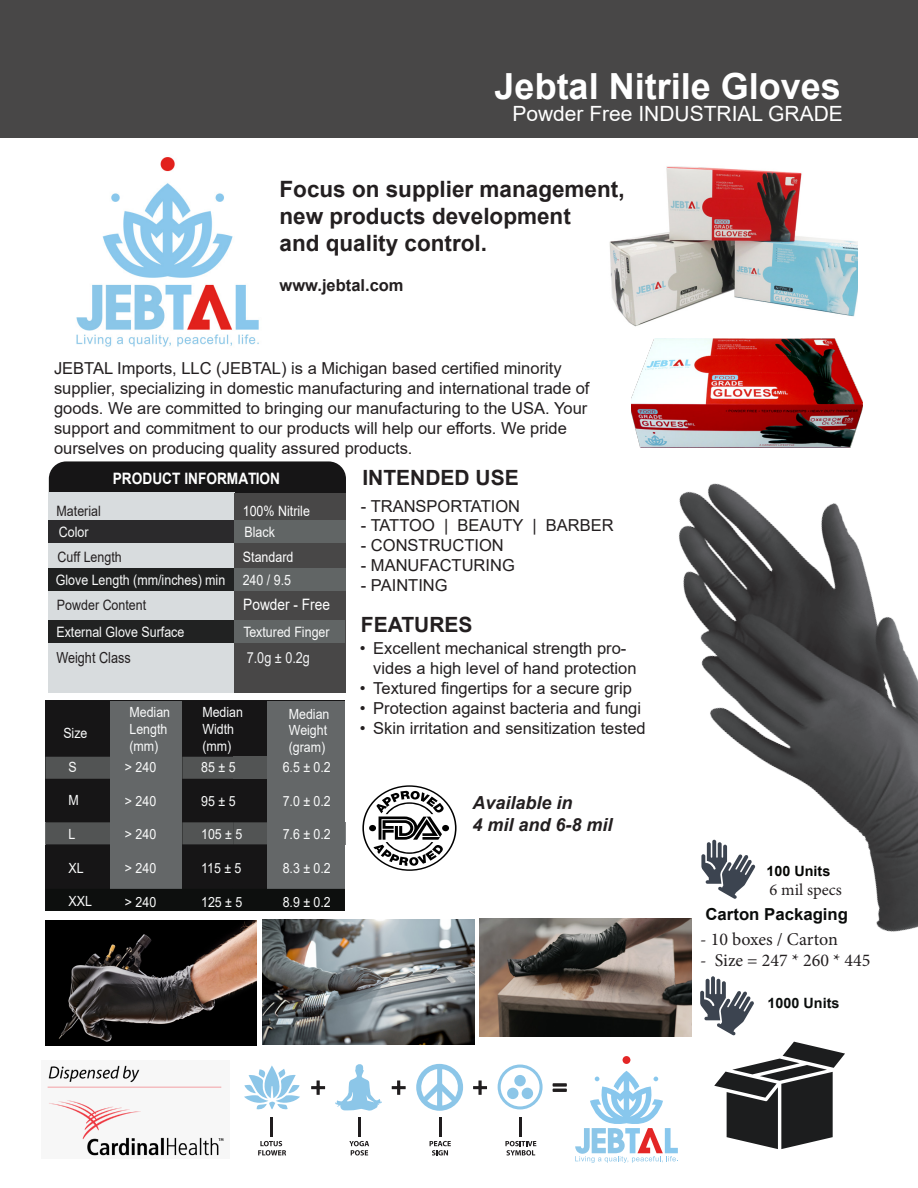
<style>
.page{position:relative;width:918px;height:1188px;background:#fff}
.page>*{position:absolute;margin:0;border:0;box-sizing:border-box;transform-origin:0 0}
.t1{font:700 36px "Arial";color:#fff}
.t2{font:700 22.5px "Arial";color:#231f20}
.t3{font:21px "Arial";color:#fff}
.t4{font:700 21px "Arial";color:#231f20}
.t5{font:18px "Minion Pro";color:#231f20}
.t6{font:italic 700 18px "Arial";color:#231f20}
.t7{font:16.5px/19.8px "Arial";color:#231f20}
.t8{font:700 16.5px "Arial";color:#0a0c0b}
.t9{font:700 16.5px "Arial";color:#231f20}
.t10{font:16.5px "Minion Pro";color:#231f20}
.t11{font:700 15.75px "Arial";color:#fff;scale:.87 1}
.t12{font:15.75px "Arial";color:#fff;scale:.87 1}
.t13{font:15.3px "Arial";color:#231f20;scale:.83 1}
.t14{font:15.3px "Arial";color:#f2f3f4;scale:.83 1}
.t15{font:14.25px "Arial";color:#f9fafa;scale:.87 1}
.t16{font:14.25px "Arial";color:#231f20;scale:.87 1}
.t17{font:14.25px "Arial";color:#fff;scale:.87 1}
.t18{font:700 14.1px "Arial";color:#0b0e0d}
.t19{font:700 14.1px "Arial";color:#040503}
.t20{font:13.95px/16.8px "Arial";color:#f9fafa;scale:.89 1}
</style>
<div class="page">
<div style="left:0;top:0;width:917px;height:138px;background:#484747"></div>
<img style="left:76px;top:157px;width:183px;height:190px">
<img style="left:609px;top:166px;width:249px;height:161px">
<img style="left:631px;top:339px;width:231px;height:108px">
<img style="left:670px;top:483px;width:248px;height:467px">
<div style="left:623px;top:1056px;width:7px;height:8px;background:#e32626;border-radius:50%"></div>
<svg style="left:575px;top:1071px;width:103px;height:92px"></svg>
<svg style="left:311px;top:1080px;width:14px;height:15px"></svg>
<svg style="left:392px;top:1080px;width:14px;height:15px"></svg>
<svg style="left:473px;top:1080px;width:14px;height:15px"></svg>
<svg style="left:553px;top:1083px;width:14px;height:4px"></svg>
<hr style="left:553px;top:1089px;width:14px;height:3px;background:#201d1e">
<svg style="left:335px;top:1064px;width:47px;height:47px"></svg>
<svg style="left:258px;top:1117px;width:28px;height:39px"></svg>
<svg style="left:349px;top:1117px;width:20px;height:39px"></svg>
<svg style="left:430px;top:1117px;width:21px;height:38px"></svg>
<svg style="left:505px;top:1117px;width:31px;height:39px"></svg>
<svg style="left:498px;top:1065px;width:45px;height:44px"></svg>
<svg style="left:244px;top:1065px;width:56px;height:45px"></svg>
<svg style="left:416px;top:1064px;width:47px;height:47px"></svg>
<img style="left:47px;top:1065px;width:177px;height:91px">
<svg style="left:701px;top:840px;width:54px;height:59px"></svg>
<svg style="left:700px;top:976px;width:54px;height:60px"></svg>
<svg style="left:714px;top:1042px;width:131px;height:107px"></svg>
<img style="left:45px;top:920px;width:212px;height:125px">
<img style="left:263px;top:920px;width:211px;height:125px">
<img style="left:480px;top:919px;width:211px;height:117px">
<div style="left:49px;top:461px;width:297px;height:231px;background:#161516;border-radius:17px"></div>
<div style="left:48px;top:493px;width:187px;height:200px;background:#d8dcde"></div>
<div style="left:235px;top:493px;width:111px;height:200px;background:#484747"></div>
<div style="left:48px;top:521px;width:187px;height:22px;background:#2b2a2c"></div>
<div style="left:235px;top:521px;width:111px;height:22px;background:#616565"></div>
<div style="left:48px;top:568px;width:187px;height:22px;background:#202121"></div>
<div style="left:235px;top:568px;width:111px;height:22px;background:#616565"></div>
<div style="left:48px;top:621px;width:186px;height:22px;background:#212222"></div>
<svg style="left:234px;top:621px;width:1px;height:22px"></svg>
<div style="left:235px;top:621px;width:110px;height:22px;background:#616565"></div>
<div style="left:45px;top:701px;width:300px;height:210px;background:#161516"></div>
<div style="left:110px;top:701px;width:72px;height:188px;background:#646768"></div>
<div style="left:267px;top:701px;width:78px;height:188px;background:#646768"></div>
<div style="left:45px;top:757px;width:188px;height:22px;background:#525454"></div>
<div style="left:110px;top:757px;width:72px;height:22px;background:#646768"></div>
<div style="left:233px;top:757px;width:34px;height:22px;background:#525454"></div>
<svg style="left:45px;top:822px;width:301px;height:22px"></svg>
<div style="left:267px;top:822px;width:78px;height:22px;background:#646768"></div>
<svg style="left:362px;top:785px;width:95px;height:86px"></svg>
<p class="t1" style="left:495px;top:61px;width:348px">Jebtal Nitrile Gloves</p>
<p class="t3" style="left:512px;top:99px;width:332px">Powder Free INDUSTRIAL GRADE</p>
<p class="t2" style="left:280px;top:173px;width:347px">Focus on supplier management,</p>
<p class="t2" style="left:280px;top:200px;width:293px">new products development</p>
<p class="t2" style="left:280px;top:227px;width:209px">and quality control.</p>
<p class="t9" style="left:280px;top:273px;width:126px">www.jebtal.com</p>
<p class="t7" style="left:54px;top:359px;width:537px">JEBTAL Imports, LLC (JEBTAL) is a Michigan based certified minority supplier, specializing in domestic manufacturing and international trade of goods. We are committed to bringing our manufacturing to the USA. Your support and commitment to our products will help our efforts. We pride ourselves on producing quality assured products.</p>
<p class="t11" style="left:113px;top:467px;width:194px">PRODUCT INFORMATION</p>
<p class="t16" style="left:57px;top:501px;width:52px">Material</p>
<p class="t17" style="left:243px;top:501px;width:79px">100% Nitrile</p>
<p class="t15" style="left:59px;top:522px;width:36px">Color</p>
<p class="t15" style="left:244px;top:522px;width:37px">Black</p>
<p class="t16" style="left:58px;top:547px;width:75px">Cuff Length</p>
<p class="t17" style="left:243px;top:547px;width:60px">Standard</p>
<p class="t16" style="left:57px;top:595px;width:104px">Powder Content</p>
<p class="t12" style="left:243px;top:594px;width:101px">Powder - Free</p>
<p class="t15" style="left:56px;top:570px;width:272px">Glove Length (mm/inches) min 240 / 9.5</p>
<p class="t15" style="left:56px;top:622px;width:149px">External Glove Surface</p>
<p class="t15" style="left:243px;top:622px;width:101px">Textured Finger</p>
<p class="t13" style="left:56px;top:647px;width:91px">Weight Class</p>
<p class="t14" style="left:247px;top:647px;width:78px">7.0g ± 0.2g</p>
<p class="t20" style="left:63px;top:725px;width:29px">Size</p>
<p class="t20" style="left:69px;top:758px;width:11px">S</p>
<p class="t20" style="left:69px;top:792px;width:13px">M</p>
<p class="t20" style="left:69px;top:826px;width:9px">L</p>
<p class="t20" style="left:69px;top:859px;width:19px">XL</p>
<p class="t20" style="left:69px;top:893px;width:28px">XXL</p>
<p class="t20" style="left:129px;top:704px;width:47px">Median<br>Length (mm)</p>
<p class="t20" style="left:202px;top:704px;width:47px">Median<br>Width (mm)</p>
<p class="t20" style="left:289px;top:705px;width:47px">Median<br>Weight (gram)</p>
<p class="t20" style="left:125px;top:759px;width:37px">&gt; 240</p>
<p class="t20" style="left:125px;top:792px;width:37px">&gt; 240</p>
<p class="t20" style="left:125px;top:826px;width:37px">&gt; 240</p>
<p class="t20" style="left:125px;top:860px;width:37px">&gt; 240</p>
<p class="t20" style="left:125px;top:893px;width:37px">&gt; 240</p>
<p class="t20" style="left:201px;top:759px;width:40px">85 ± 5</p>
<p class="t20" style="left:201px;top:792px;width:40px">95 ± 5</p>
<p class="t20" style="left:201px;top:826px;width:48px">105 ± 5</p>
<p class="t20" style="left:201px;top:860px;width:47px">115 ± 5</p>
<p class="t20" style="left:201px;top:893px;width:48px">125 ± 5</p>
<p class="t20" style="left:283px;top:759px;width:56px">6.5 ± 0.2</p>
<p class="t20" style="left:283px;top:792px;width:56px">7.0 ± 0.2</p>
<p class="t20" style="left:283px;top:826px;width:56px">7.6 ± 0.2</p>
<p class="t20" style="left:283px;top:860px;width:56px">8.3 ± 0.2</p>
<p class="t20" style="left:283px;top:893px;width:56px">8.9 ± 0.2</p>
<p class="t4" style="left:362px;top:463px;width:158px">INTENDED USE</p>
<p class="t7" style="left:361px;top:496px;width:161px">- TRANSPORTATION</p>
<p class="t7" style="left:361px;top:516px;width:254px">- TATTOO | BEAUTY | BARBER</p>
<p class="t7" style="left:361px;top:535px;width:144px">- CONSTRUCTION</p>
<p class="t7" style="left:361px;top:555px;width:155px">- MANUFACTURING</p>
<p class="t7" style="left:361px;top:575px;width:88px">- PAINTING</p>
<p class="t4" style="left:361px;top:610px;width:113px">FEATURES</p>
<p class="t7" style="left:373px;top:639px;width:265px;text-indent:-14px">• Excellent mechanical strength pro&shy;vides a high level of hand protection</p>
<p class="t7" style="left:360px;top:678px;width:274px">• Textured fingertips for a secure grip</p>
<p class="t7" style="left:360px;top:698px;width:283px">• Protection against bacteria and fungi</p>
<p class="t7" style="left:360px;top:718px;width:287px">• Skin irritation and sensitization tested</p>
<p class="t6" style="left:472px;top:791px;width:102px">Available in</p>
<p class="t6" style="left:472px;top:812px;width:142px">4 mil and 6-8 mil</p>
<p class="t19" style="left:766px;top:861px;width:65px">100 Units</p>
<p class="t10" style="left:770px;top:879px;width:74px">6 mil specs</p>
<p class="t8" style="left:706px;top:903px;width:144px">Carton Packaging</p>
<p class="t5" style="left:700px;top:927px;width:139px">- 10 boxes / Carton</p>
<p class="t5" style="left:700px;top:949px;width:172px">- Size = 247 * 260 * 445</p>
<p class="t18" style="left:768px;top:993px;width:73px">1000 Units</p>
</div>
